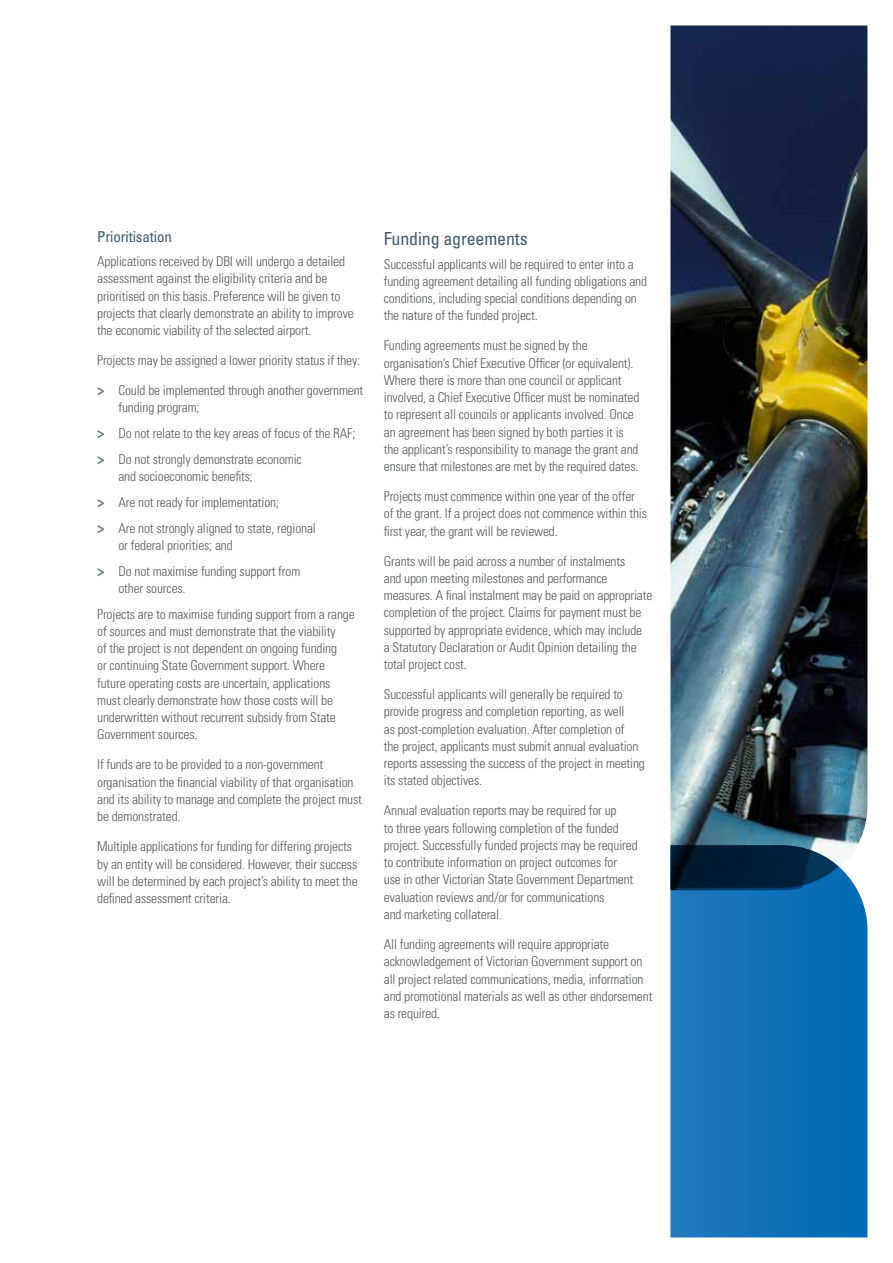
<style>
.page{position:relative;width:893px;height:1263px;background:#fff}
.page>*{position:absolute;margin:0;border:0;box-sizing:border-box;transform-origin:0 0}
.t1{font:condensed 18px "Univers";letter-spacing:-.01em;color:#425968}
.t2{font:condensed 15px "Univers";letter-spacing:-.01em;color:#425968}
.t3{font:300 condensed 13.5px/17.2px "Univers";letter-spacing:-.01em;color:#58595b}
.s1{font-weight:700;font-size:15px;color:#677b87}
</style>
<div class="page">
<svg style="left:670px;top:890px;width:197px;height:347px;background:#1172b8"></svg>
<img style="left:670px;top:26px;width:197px;height:864px">
<svg style="left:670px;top:845px;width:169px;height:43px;background:#0f2d48"></svg>
<p class="t2" style="left:97px;top:228px;width:76px">Prioritisation</p>
<p class="t3" style="left:97px;top:253px;width:258px">Applications received by DBI will undergo a detailed assessment against the eligibility criteria and be prioritised on this basis. Preference will be given to projects that clearly demonstrate an ability to improve the economic viability of the selected airport.</p>
<p class="t3" style="left:97px;top:352px;width:265px">Projects may be assigned a lower priority status if they:</p>
<p class="t3" style="left:118px;top:382px;width:246px;text-indent:-21px"><span class="s1">&gt;</span> Could be implemented through another government funding program;</p>
<p class="t3" style="left:97px;top:420px;width:260px;line-height:25.8px"><span class="s1">&gt;</span> Do not relate to the key areas of focus of the RAF; <span class="s1">&gt;</span> Do not strongly demonstrate economic</p>
<p class="t3" style="left:97px;top:463px;width:220px;line-height:25.8px;text-indent:21px">and socioeconomic benefits;<br><span class="s1">&gt;</span> Are not ready for implementation;<br><span class="s1">&gt;</span> Are not strongly aligned to state, regional</p>
<p class="t3" style="left:97px;top:532px;width:205px;line-height:25.8px;text-indent:21px">or federal priorities; and<br><span class="s1">&gt;</span> Do not maximise funding support from</p>
<p class="t3" style="left:97px;top:575px;width:259px;line-height:25.8px;text-indent:21px">other sources.<br>Projects are to maximise funding support from a range</p>
<p class="t3" style="left:97px;top:622px;width:241px">of sources and must demonstrate that the viability of the project is not dependent on ongoing funding or continuing State Government support. Where future operating costs are uncertain, applications must clearly demonstrate how those costs will be underwritten without recurrent subsidy from State Government sources.</p>
<p class="t3" style="left:97px;top:756px;width:266px">If funds are to be provided to a non-government organisation the financial viability of that organisation and its ability to manage and complete the project must be demonstrated.</p>
<p class="t3" style="left:97px;top:838px;width:262px">Multiple applications for funding for differing projects by an entity will be considered. However, their success will be determined by each project’s ability to meet the defined assessment criteria.</p>
<h1 class="t1" style="left:384px;top:227px;width:145px">Funding agreements</h1>
<p class="t3" style="left:384px;top:255px;width:265px">Successful applicants will be required to enter into a funding agreement detailing all funding obligations and conditions, including special conditions depending on the nature of the funded project.</p>
<p class="t3" style="left:384px;top:337px;width:257px">Funding agreements must be signed by the organisation’s Chief Executive Officer (or equivalent).<br>Where there is more than one council or applicant involved, a Chief Executive Officer must be nominated to represent all councils or applicants involved. Once an agreement has been signed by both parties it is the applicant’s responsibility to manage the grant and ensure that milestones are met by the required dates.</p>
<p class="t3" style="left:384px;top:488px;width:265px">Projects must commence within one year of the offer of the grant. If a project does not commence within this first year, the grant will be reviewed.</p>
<p class="t3" style="left:384px;top:552px;width:270px">Grants will be paid across a number of instalments<br>and upon meeting milestones and performance measures. A final instalment may be paid on appropriate completion of the project. Claims for payment must be supported by appropriate evidence, which may include<br>a Statutory Declaration or Audit Opinion detailing the total project cost.</p>
<p class="t3" style="left:384px;top:686px;width:263px">Successful applicants will generally be required to provide progress and completion reporting, as well<br>as post-completion evaluation. After completion of<br>the project, applicants must submit annual evaluation reports assessing the success of the project in meeting its stated objectives.</p>
<p class="t3" style="left:384px;top:802px;width:255px">Annual evaluation reports may be required for up<br>to three years following completion of the funded project. Successfully funded projects may be required to contribute information on project outcomes for<br>use in other Victorian State Government Department evaluation reviews and/or for communications<br>and marketing collateral.</p>
<p class="t3" style="left:384px;top:935px;width:270px">All funding agreements will require appropriate acknowledgement of Victorian Government support on all project related communications, media, information and promotional materials as well as other endorsement as required.</p>
</div>
